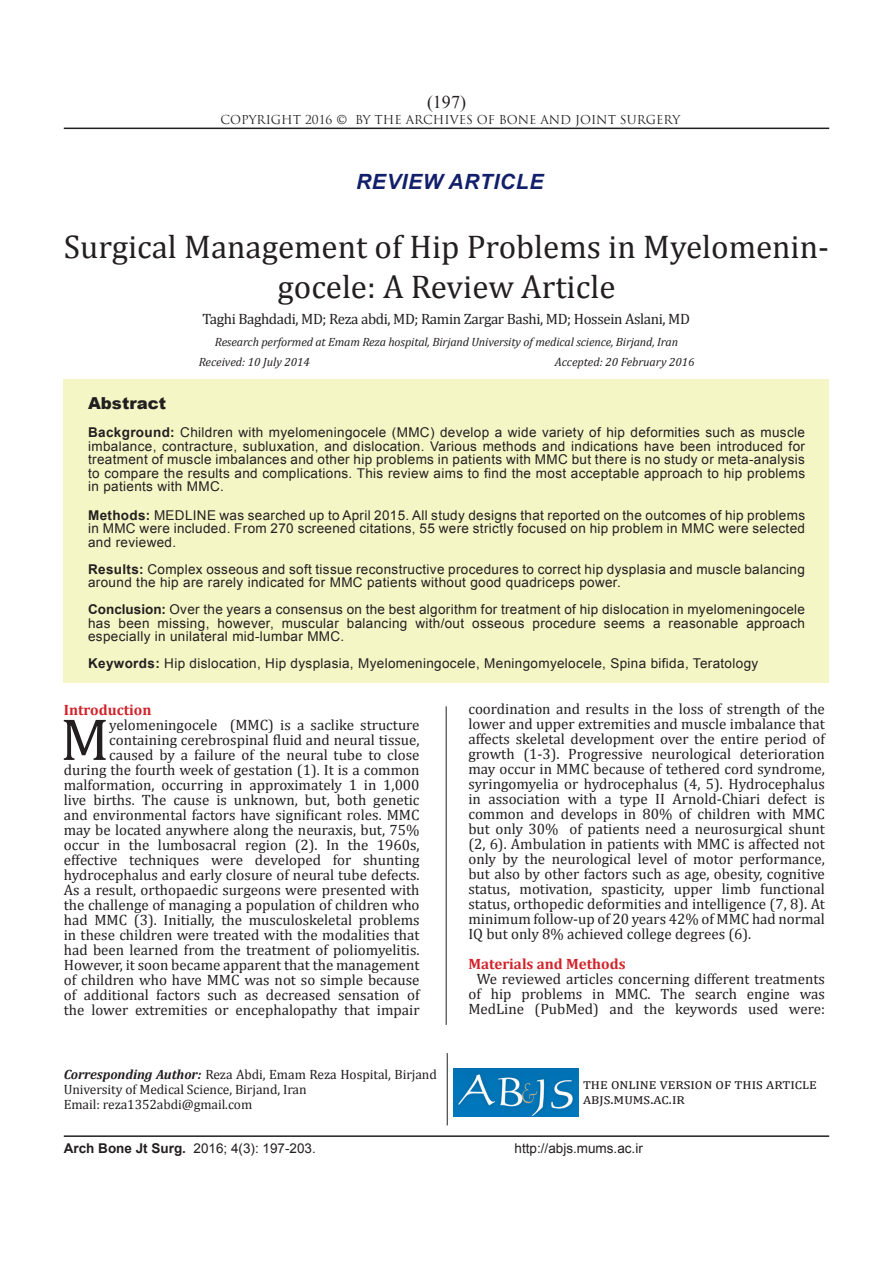
<style>
.page{position:relative;width:893px;height:1263px;background:#fff}
.page>*{position:absolute;margin:0;border:0;box-sizing:border-box;transform-origin:0 0}
.MATN_ABJS{font:60px "Cambria";color:#231f20}
.titrasli{font:33px/39.6px "Cambria";color:#231f20;text-align:center}
.sartitr{font:italic 700 21px "Arial";letter-spacing:.035em;color:#121f6a}
.t1{font:18px "Times New Roman";color:#231f20}
.CHEKIDEH{font:900 16.5px "Arial";color:#231f20}
.MATN_ABJS-2{font:15px/15px "Cambria";color:#231f20;text-align:right}
.MATN_ABJS-3{font:15px "Cambria";letter-spacing:-.025em;color:#231f20}
.Titr_ghermez_ABJS{font:700 15px "Cambria";color:#d1232a}
.CHEKIDEH-2{font:13.5px/13.5px "Arial";letter-spacing:.025em;color:#231f20;text-align:justify}
.نویسنده_مسئول{font:13.5px/15px "Cambria";letter-spacing:-.005em;color:#231f20}
.CHEKIDEH-3{font:13.5px "Arial";color:#231f20}
.ریسرچ{font:italic 12px "Cambria";letter-spacing:-.01em;color:#231f20}
.t2{font:12px "Trajan Pro";color:#231f20}
.tarikh{font:italic 12px "Cambria";color:#231f20}
.s1{font-weight:700}
.s2{font-weight:700;font-style:italic}
</style>
<div class="page">
<hr style="left:64px;top:128px;width:765px;height:1px;background:#231f20">
<hr style="left:64px;top:1135px;width:765px;height:2px;background:#231f20">
<hr style="left:447px;top:1053px;width:1px;height:72px;background:#231f20">
<img style="left:454px;top:1068px;width:125px;height:48px">
<div style="left:64px;top:379px;width:765px;height:303px;background:#f5f6c6"></div>
<hr style="left:446px;top:706px;width:1px;height:319px;background:#231f20">
<p class="t1" style="left:427px;top:89px;width:40px">)197(</p>
<p class="t2" style="left:221px;top:112px;width:461px">COPYRIGHT 2016 © BY THE ARCHIVES OF BONE AND JOINT SURGERY</p>
<p class="sartitr" style="left:356px;top:167px;width:189px">REVIEW ARTICLE</p>
<p class="titrasli" style="left:64px;top:227px;width:767px">Surgical Management of Hip Problems in Myelomenin&shy;gocele: A Review Article</p>
<p class="MATN_ABJS-3" style="left:203px;top:310px;width:489px">Taghi Baghdadi, MD; Reza abdi, MD; Ramin Zargar Bashi, MD; Hossein Aslani, MD</p>
<p class="ریسرچ" style="left:215px;top:333px;width:465px">Research performed at Emam Reza hospital, Birjand University of medical science, Birjand, Iran</p>
<p class="tarikh" style="left:199px;top:354px;width:113px">Received: 10 July 2014</p>
<p class="tarikh" style="left:555px;top:354px;width:141px">Accepted: 20 February 2016</p>
<p class="CHEKIDEH" style="left:88px;top:391px;width:80px">Abstract</p>
<p class="CHEKIDEH-2" style="left:88px;top:426px;width:718px"><span class="s1">Background:</span> Children with myelomeningocele (MMC) develop a wide variety of hip deformities such as muscle imbalance, contracture, subluxation, and dislocation. Various methods and indications have been introduced for treatment of muscle imbalances and other hip problems in patients with MMC but there is no study or meta-analysis to compare the results and complications. This review aims to find the most acceptable approach to hip problems in patients with MMC.</p>
<p class="CHEKIDEH-2" style="left:88px;top:508px;width:718px"><span class="s1">Methods:</span> MEDLINE was searched up to April 2015. All study designs that reported on the outcomes of hip problems in MMC were included. From 270 screened citations, 55 were strictly focused on hip problem in MMC were selected and reviewed.</p>
<p class="CHEKIDEH-2" style="left:88px;top:562px;width:718px"><span class="s1">Results:</span> Complex osseous and soft tissue reconstructive procedures to correct hip dysplasia and muscle balancing around the hip are rarely indicated for MMC patients without good quadriceps power.</p>
<p class="CHEKIDEH-2" style="left:88px;top:603px;width:718px"><span class="s1">Conclusion:</span> Over the years a consensus on the best algorithm for treatment of hip dislocation in myelomeningocele has been missing, however, muscular balancing with/out osseous procedure seems a reasonable approach especially in unilateral mid-lumbar MMC.</p>
<p class="CHEKIDEH-2" style="left:88px;top:657px;width:672px"><span class="s1">Keywords:</span> Hip dislocation, Hip dysplasia, Myelomeningocele, Meningomyelocele, Spina bifida, Teratology</p>
<p class="Titr_ghermez_ABJS" style="left:64px;top:699px;width:89px">Introduction</p>
<p class="MATN_ABJS" style="left:60px;top:704px;width:50px">M</p>
<p class="MATN_ABJS-2" style="left:468px;top:702px;width:358px;text-align:justify">coordination and results in the loss of strength of the lower and upper extremities and muscle imbalance that affects skeletal development over the entire period of growth (1-3). Progressive neurological deterioration may occur in MMC because of tethered cord syndrome, syringomyelia or hydrocephalus (4, 5). Hydrocephalus in association with a type II Arnold-Chiari defect is common and develops in 80% of children with MMC but only 30% of patients need a neurosurgical shunt (2, 6). Ambulation in patients with MMC is affected not only by the neurological level of motor performance, but also by other factors such as age, obesity, cognitive status, motivation, spasticity, upper limb functional status, orthopedic deformities and intelligence (7, 8). At minimum follow-up of 20 years 42% of MMC had normal IQ but only 8% achieved college degrees (6).</p>
<p class="Titr_ghermez_ABJS" style="left:468px;top:954px;width:159px">Materials and Methods</p>
<p class="MATN_ABJS-2" style="left:468px;top:972px;width:358px;text-align:center">We reviewed articles concerning different treatments of hip problems in MMC. The search engine was<br>MedLine (PubMed) and the keywords used were:</p>
<p class="MATN_ABJS-2" style="left:64px;top:717px;width:357px">yelomeningocele (MMC) is a saclike structure containing cerebrospinal fluid and neural tissue, caused by a failure of the neural tube to close during the fourth week of gestation (1). It is a common malformation, occurring in approximately 1 in 1,000 live births. The cause is unknown, but, both genetic and environmental factors have significant roles. MMC may be located anywhere along the neuraxis, but, 75% occur in the lumbosacral region (2). In the 1960s, effective techniques were developed for shunting hydrocephalus and early closure of neural tube defects.<br>As a result, orthopaedic surgeons were presented with the challenge of managing a population of children who had MMC (3). Initially, the musculoskeletal problems in these children were treated with the modalities that had been learned from the treatment of poliomyelitis.<br>However, it soon became apparent that the management of children who have MMC was not so simple because of additional factors such as decreased sensation of the lower extremities or encephalopathy that impair</p>
<p class="نویسنده_مسئول" style="left:64px;top:1067px;width:375px"><span class="s2">Corresponding Author:</span> Reza Abdi, Emam Reza Hospital, Birjand<br>University of Medical Science, Birjand, Iran</p>
<p class="نویسنده_مسئول" style="left:64px;top:1097px;width:190px">Email: reza1352abdi@gmail.com</p>
<p class="MATN_ABJS-2" style="left:583px;top:1076px;width:235px">the online version of this article</p>
<p class="MATN_ABJS-2" style="left:583px;top:1091px;width:101px">abjs.mums.ac.ir</p>
<p class="CHEKIDEH-3" style="left:64px;top:1139px;width:254px"><span class="s1">Arch Bone Jt Surg.</span> 2016; 4(3): 197-203.</p>
<p class="CHEKIDEH-3" style="left:515px;top:1139px;width:130px">http://abjs.mums.ac.ir</p>
</div>
